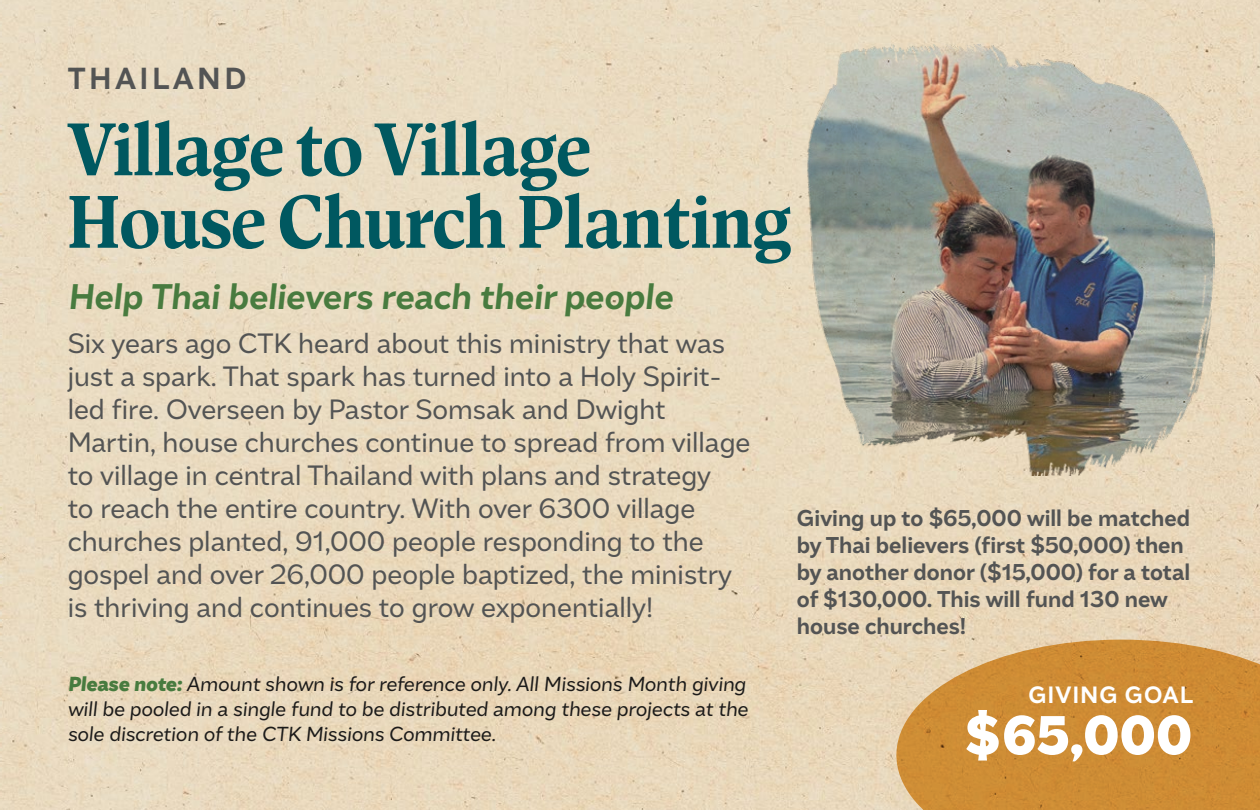
<style>
.page{position:relative;width:1260px;height:810px;background:#fff}
.page>*{position:absolute;margin:0;border:0;box-sizing:border-box;transform-origin:0 0}
.Project_Title{font:75px/72.5px "Antonia Variable";letter-spacing:-.01em;color:#005860}
.t1{font:900 53.75px "Amica Pro";color:#fff}
.Project_subtitle{font:italic 700 35px "Amica Pro";color:#487b3f}
.Country{font:700 30px "Amica Pro";letter-spacing:.12em;color:#535454}
.Project_Description{font:27.5px/33px "Amica Pro";color:#535454}
.t2{font:700 23.25px "Amica Pro";letter-spacing:.04em;color:#fff}
.Project_Description-2{font:700 22.5px/27px "Amica Pro";color:#535454}
.t3{font:italic 20px/25px "Amica Pro";color:#1c1b1a;text-align:justify}
.s1{font-weight:900;color:#487b3f}
</style>
<div class="page">
<img style="left:0;top:0;width:1260px;height:810px">
<svg style="left:896px;top:640px;width:364px;height:170px;fill:#cf8d35"></svg>
<img style="left:797px;top:45px;width:418px;height:431px">
<p class="Country" style="left:68px;top:57px;width:180px">THAILAND</p>
<p class="Project_Title" style="left:68px;top:115px;width:725px">Village to Village<br>House Church Planting</p>
<p class="Project_subtitle" style="left:68px;top:272px;width:607px">Help Thai believers reach their people</p>
<p class="Project_Description" style="left:68px;top:326px;width:684px">Six years ago CTK heard about this ministry that was just a spark. That spark has turned into a Holy Spirit&shy;led fire. Overseen by Pastor Somsak and Dwight Martin, house churches continue to spread from village to village in central Thailand with plans and strategy<br>to reach the entire country. With over 6300 village churches planted, 91,000 people responding to the gospel and over 26,000 people baptized, the ministry is thriving and continues to grow exponentially!</p>
<p class="t3" style="left:68px;top:671px;width:682px"><span class="s1">Please note:</span> Amount shown is for reference only. All Missions Month giving will be pooled in a single fund to be distributed among these projects at the sole discretion of the CTK Missions Committee.</p>
<p class="Project_Description-2" style="left:797px;top:504px;width:395px">Giving up to $65,000 will be matched by Thai believers (first $50,000) then by another donor ($15,000) for a total of $130,000. This will fund 130 new house churches!</p>
<p class="t2" style="left:1029px;top:679px;width:166px">GIVING GOAL</p>
<p class="t1" style="left:965px;top:697px;width:229px">$ 65,000</p>
</div>
